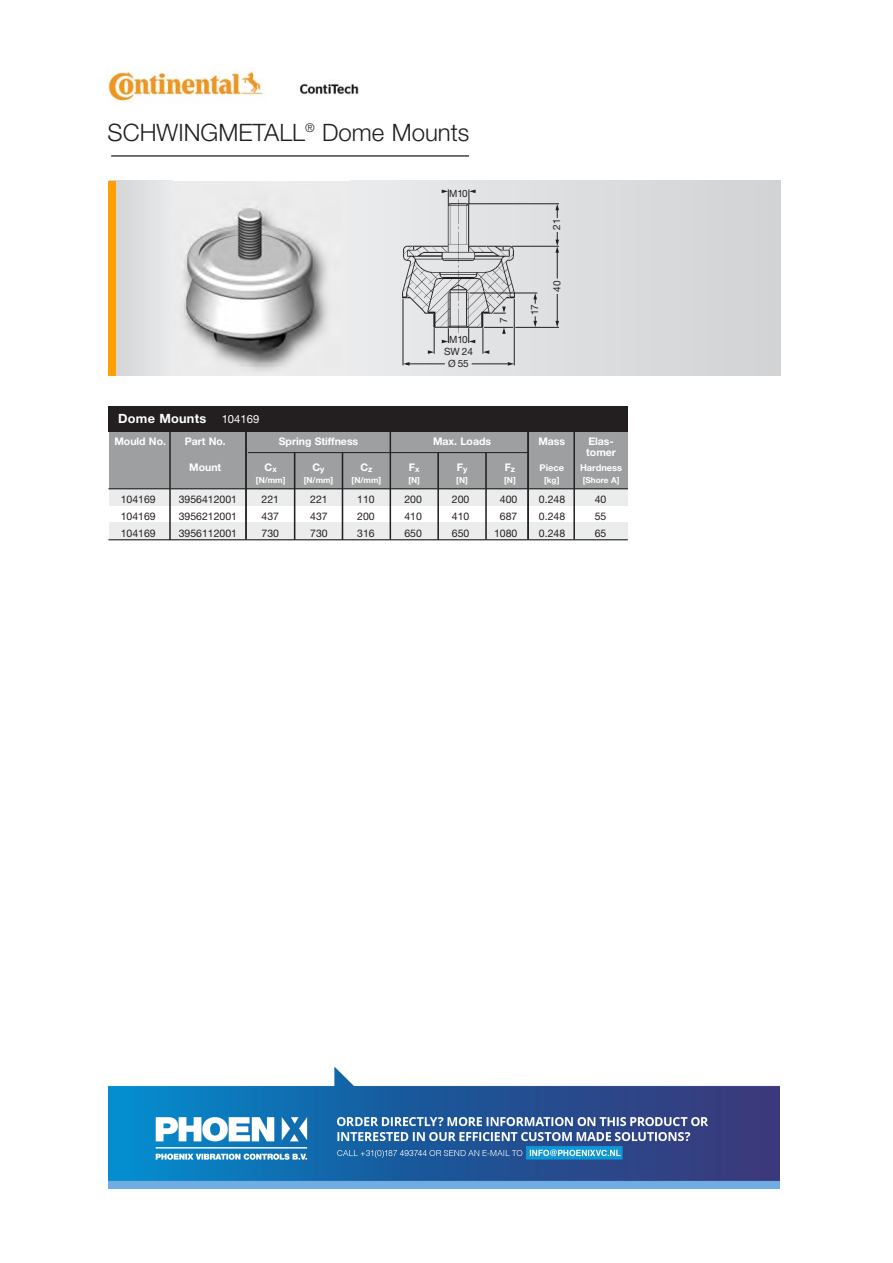
<style>
.page{position:relative;width:893px;height:1263px;background:#fff}
.page>*{position:absolute;margin:0;border:0;box-sizing:border-box;transform-origin:0 0}
.t1{font:300 24px "Helvetica Neue LT";color:#231f20}
.t2{font:700 12.75px "Helvetica Neue LT";letter-spacing:.015em;color:#fff}
.t3{font:10.5px "Helvetica Neue LT";color:#231f20}
.t4{font:700 10.5px/10.5px "Helvetica Neue LT";color:#fff}
.t5{font:10.05px/12px "Helvetica Neue";color:#231f20;text-align:center;scale:.95 1}
.t6{font:10.05px "Helvetica Neue";color:#231f20}
.t7{font:700 9.3px "Helvetica Neue LT";color:#fff}
.t8{font:700 8.25px "Helvetica Neue LT";color:#fff}
.s1{font-weight:400;font-size:11.25px}
</style>
<div class="page">
<img style="left:106px;top:67px;width:253px;height:35px">
<hr style="left:111px;top:155px;width:358px;height:2px;background:#231f20">
<img style="left:109px;top:1067px;width:670px;height:122px">
<div style="left:109px;top:472px;width:518px;height:34px;background:#ebecec"></div>
<div style="left:109px;top:523px;width:518px;height:17px;background:#ebecec"></div>
<hr style="left:108px;top:540px;width:520px;height:1px;background:#231f20">
<div style="left:109px;top:406px;width:519px;height:83px;background:#9d9fa1"></div>
<hr style="left:294px;top:452px;width:1px;height:88px;background:#231f20">
<hr style="left:342px;top:453px;width:1px;height:87px;background:#231f20">
<hr style="left:390px;top:430px;width:1px;height:110px;background:#231f20">
<hr style="left:438px;top:452px;width:1px;height:88px;background:#231f20">
<hr style="left:486px;top:452px;width:1px;height:87px;background:#231f20">
<hr style="left:574px;top:430px;width:1px;height:109px;background:#231f20">
<hr style="left:248px;top:452px;width:280px;height:1px;background:#231f20">
<div style="left:109px;top:406px;width:519px;height:25px;background:#231f20"></div>
<hr style="left:108px;top:489px;width:520px;height:1px;background:#231f20">
<hr style="left:170px;top:430px;width:1px;height:110px;background:#231f20">
<hr style="left:245px;top:430px;width:2px;height:110px;background:#231f20">
<hr style="left:527px;top:430px;width:2px;height:110px;background:#231f20">
<img style="left:173px;top:182px;width:176px;height:193px">
<div style="left:109px;top:181px;width:64px;height:195px;background:#dedfe1"></div>
<div style="left:108px;top:181px;width:8px;height:195px;background:#ff9f00"></div>
<div style="left:350px;top:181px;width:431px;height:195px;background:linear-gradient(to right,#e6e7e8,#d2d3d5)"></div>
<hr style="left:403px;top:299px;width:1px;height:66px;background:#231f20">
<svg style="left:428px;top:336px;width:7px;height:18px"></svg>
<svg style="left:442px;top:336px;width:7px;height:7px"></svg>
<svg style="left:468px;top:336px;width:7px;height:7px"></svg>
<img style="left:390px;top:197px;width:137px;height:139px">
<hr style="left:406px;top:364px;width:39px;height:1px;background:#231f20">
<svg style="left:403px;top:362px;width:6px;height:4px"></svg>
<hr style="left:472px;top:364px;width:39px;height:1px;background:#231f20">
<svg style="left:508px;top:362px;width:6px;height:4px"></svg>
<hr style="left:514px;top:299px;width:1px;height:66px;background:#231f20">
<hr style="left:557px;top:294px;width:1px;height:30px;background:#231f20">
<svg style="left:555px;top:321px;width:4px;height:6px"></svg>
<hr style="left:512px;top:246px;width:47px;height:1px;background:#231f20">
<hr style="left:469px;top:293px;width:68px;height:1px;background:#231f20">
<svg style="left:533px;top:316px;width:4px;height:11px"></svg>
<svg style="left:533px;top:293px;width:4px;height:11px"></svg>
<svg style="left:483px;top:327px;width:30px;height:27px"></svg>
<svg style="left:493px;top:307px;width:13px;height:7px"></svg>
<hr style="left:515px;top:327px;width:44px;height:1px;background:#231f20">
<hr style="left:468px;top:203px;width:91px;height:1px;background:#231f20">
<svg style="left:555px;top:204px;width:4px;height:14px"></svg>
<svg style="left:555px;top:232px;width:4px;height:47px"></svg>
<svg style="left:469px;top:189px;width:6px;height:16px"></svg>
<svg style="left:442px;top:189px;width:7px;height:16px"></svg>
<h1 class="t1" style="left:108px;top:124px;width:363px">SCHWINGMETALL<sup>®</sup> Dome Mounts</h1>
<p class="t5" style="left:449px;top:188px;width:21px">M10</p>
<p class="t6" style="left:553px;top:230px;width:13px;rotate:-90deg">21</p>
<p class="t5" style="left:444px;top:335px;width:32px">M10<br>SW 24<br>Ø55</p>
<p class="t6" style="left:500px;top:323px;width:7px;rotate:-90deg">7</p>
<p class="t6" style="left:531px;top:315px;width:12px;rotate:-90deg">17</p>
<p class="t6" style="left:553px;top:292px;width:13px;rotate:-90deg">40</p>
<p class="t2" style="left:118px;top:414px;width:142px">Dome Mounts <span class="s1">104169</span></p>
<p class="t4" style="left:114px;top:437px;width:53px">Mould No.</p>
<p class="t4" style="left:185px;top:437px;width:43px">Part No.</p>
<p class="t4" style="left:189px;top:463px;width:34px">Mount</p>
<p class="t4" style="left:279px;top:437px;width:81px">Spring Stiffness</p>
<p class="t4" style="left:433px;top:437px;width:60px">Max. Loads</p>
<p class="t4" style="left:538px;top:437px;width:28px">Mass</p>
<p class="t4" style="left:586px;top:437px;width:31px">Elas&shy;tomer</p>
<p class="t4" style="left:265px;top:463px;width:14px">C<sub>x</sub></p>
<p class="t8" style="left:256px;top:477px;width:31px">[N/mm]</p>
<p class="t4" style="left:312px;top:463px;width:14px">C<sub>y</sub></p>
<p class="t8" style="left:304px;top:477px;width:31px">[N/mm]</p>
<p class="t4" style="left:360px;top:463px;width:14px">C<sub>z</sub></p>
<p class="t8" style="left:352px;top:477px;width:31px">[N/mm]</p>
<p class="t4" style="left:409px;top:463px;width:12px">F<sub>x</sub></p>
<p class="t8" style="left:408px;top:477px;width:13px">[N]</p>
<p class="t4" style="left:457px;top:463px;width:12px">F<sub>y</sub></p>
<p class="t8" style="left:456px;top:477px;width:13px">[N]</p>
<p class="t4" style="left:505px;top:463px;width:12px">F<sub>z</sub></p>
<p class="t8" style="left:504px;top:477px;width:13px">[N]</p>
<p class="t7" style="left:539px;top:464px;width:26px">Piece</p>
<p class="t8" style="left:544px;top:477px;width:17px">[kg]</p>
<p class="t7" style="left:580px;top:464px;width:44px">Hardness</p>
<p class="t8" style="left:583px;top:477px;width:38px">[Shore A]</p>
<p class="t3" style="left:121px;top:493px;width:37px">104169</p>
<p class="t3" style="left:179px;top:493px;width:60px">3956412001</p>
<p class="t3" style="left:121px;top:510px;width:37px">104169</p>
<p class="t3" style="left:179px;top:510px;width:60px">3956212001</p>
<p class="t3" style="left:121px;top:527px;width:37px">104169</p>
<p class="t3" style="left:179px;top:527px;width:60px">3956112001</p>
<p class="t3" style="left:261px;top:493px;width:19px">221</p>
<p class="t3" style="left:310px;top:493px;width:19px">221</p>
<p class="t3" style="left:357px;top:493px;width:19px">110</p>
<p class="t3" style="left:404px;top:493px;width:19px">200</p>
<p class="t3" style="left:452px;top:493px;width:19px">200</p>
<p class="t3" style="left:500px;top:493px;width:19px">400</p>
<p class="t3" style="left:539px;top:493px;width:28px">0.248</p>
<p class="t3" style="left:595px;top:493px;width:13px">40</p>
<p class="t3" style="left:261px;top:510px;width:19px">437</p>
<p class="t3" style="left:310px;top:510px;width:19px">437</p>
<p class="t3" style="left:357px;top:510px;width:19px">200</p>
<p class="t3" style="left:404px;top:510px;width:19px">410</p>
<p class="t3" style="left:452px;top:510px;width:19px">410</p>
<p class="t3" style="left:500px;top:510px;width:19px">687</p>
<p class="t3" style="left:539px;top:510px;width:28px">0.248</p>
<p class="t3" style="left:595px;top:510px;width:13px">55</p>
<p class="t3" style="left:261px;top:527px;width:19px">730</p>
<p class="t3" style="left:310px;top:527px;width:19px">730</p>
<p class="t3" style="left:357px;top:527px;width:19px">316</p>
<p class="t3" style="left:404px;top:527px;width:19px">650</p>
<p class="t3" style="left:452px;top:527px;width:19px">650</p>
<p class="t3" style="left:494px;top:527px;width:25px">1080</p>
<p class="t3" style="left:539px;top:527px;width:28px">0.248</p>
<p class="t3" style="left:595px;top:527px;width:13px">65</p>
</div>
